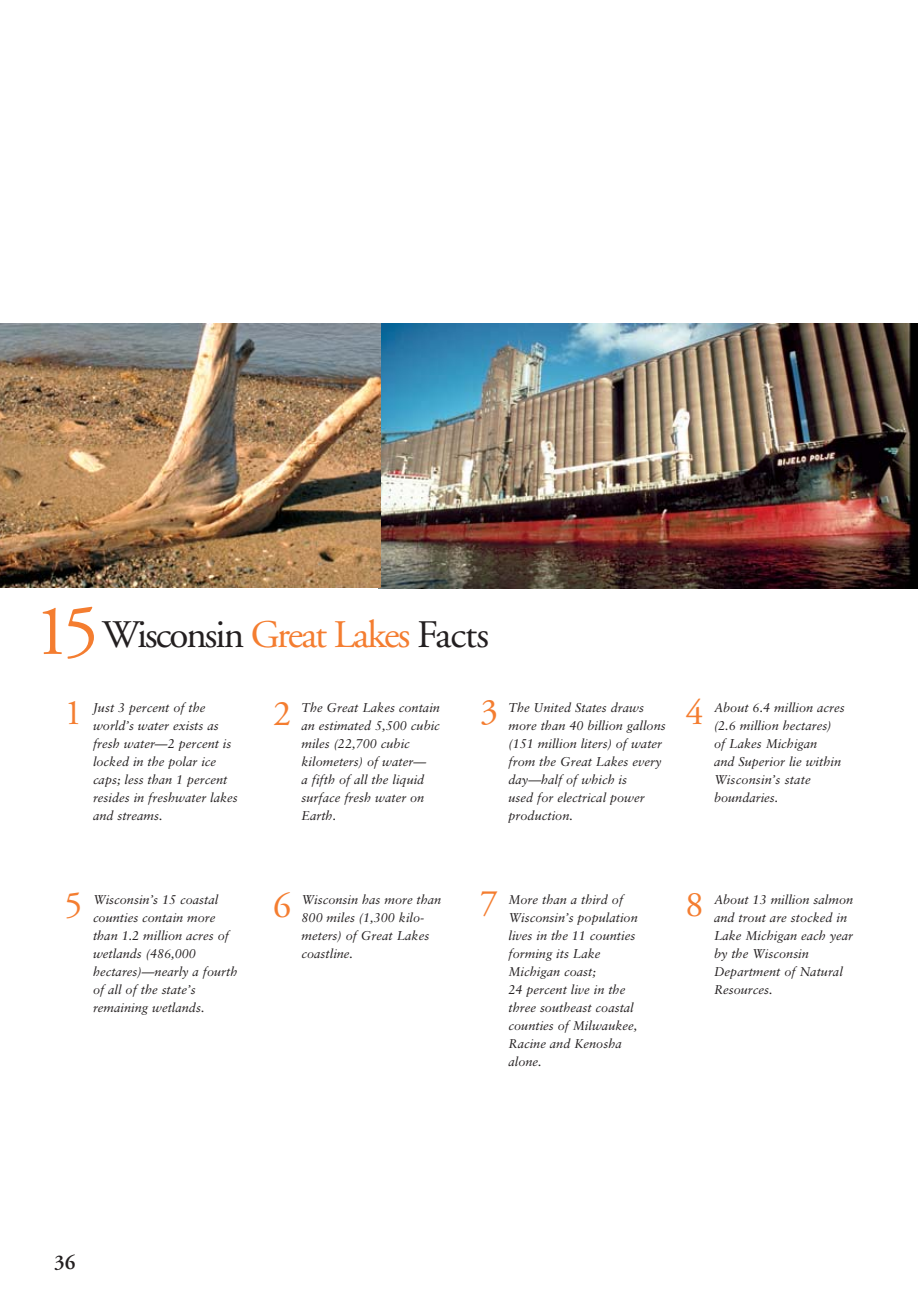
<style>
.page{position:relative;width:918px;height:1296px;background:#fff}
.page>*{position:absolute;margin:0;border:0;box-sizing:border-box;transform-origin:0 0}
.t1{font:39px "Adobe Garamond";letter-spacing:-.05em;color:#231f20}
.t2{font:36px "Adobe Garamond";color:#f47d30}
.t3{font:600 21px "Adobe Garamond";color:#231f20}
.t4{font:italic 12.75px/18px "Sabon LT Std";color:#231f20}
.s1{font-size:72px;color:#f47d30}
.s2{color:#f47d30}
</style>
<div class="page">
<img style="left:381px;top:324px;width:537px;height:264px">
<img style="left:0;top:324px;width:381px;height:264px">
<h1 class="t1" style="left:34px;top:619px;width:456px"><span class="s1">15</span>Wisconsin <span class="s2">Great Lakes</span> Facts</h1>
<h2 class="t2" style="left:686px;top:698px;width:19px">4</h2>
<h2 class="t2" style="left:64px;top:698px;width:19px">1</h2>
<h2 class="t2" style="left:273px;top:699px;width:19px">2</h2>
<h2 class="t2" style="left:480px;top:697px;width:19px">3</h2>
<p class="t4" style="left:714px;top:700px;width:132px">About 6.4 million acres (2.6 million hectares) of Lakes Michigan<br>and Superior lie within<br>Wisconsin’s state boundaries.</p>
<p class="t4" style="left:93px;top:700px;width:146px">Just 3 percent of the world’s water exists as fresh water—2 percent is locked in the polar ice caps; less than 1 percent resides in freshwater lakes and streams.</p>
<p class="t4" style="left:301px;top:700px;width:140px">The Great Lakes contain an estimated 5,500 cubic miles (22,700 cubic kilometers) of water—<br>a fifth of all the liquid surface fresh water on<br>Earth.</p>
<p class="t4" style="left:509px;top:700px;width:159px">The United States draws more than 40 billion gallons (151 million liters) of water from the Great Lakes every day—half of which is<br>used for electrical power production.</p>
<h2 class="t2" style="left:64px;top:890px;width:19px">5</h2>
<h2 class="t2" style="left:273px;top:891px;width:19px">6</h2>
<h2 class="t2" style="left:480px;top:888px;width:19px">7</h2>
<p class="t4" style="left:714px;top:892px;width:141px">About 13 million salmon and trout are stocked in<br>Lake Michigan each year by the Wisconsin<br>Department of Natural<br>Resources.</p>
<h2 class="t2" style="left:686px;top:890px;width:19px">8</h2>
<p class="t4" style="left:509px;top:892px;width:131px">More than a third of<br>Wisconsin’s population lives in the 11 counties forming its Lake<br>Michigan coast;<br>24 percent live in the three southeast coastal counties of Milwaukee,<br>Racine and Kenosha alone.</p>
<p class="t4" style="left:93px;top:892px;width:146px">Wisconsin’s 15 coastal counties contain more than 1.2 million acres of wetlands (486,000 hectares)—nearly a fourth of all of the state’s remaining wetlands.</p>
<p class="t4" style="left:302px;top:892px;width:141px">Wisconsin has more than<br>800 miles (1,300 kilo&shy;meters) of Great Lakes coastline.</p>
<h3 class="t3" style="left:54px;top:1254px;width:23px">36</h3>
</div>
